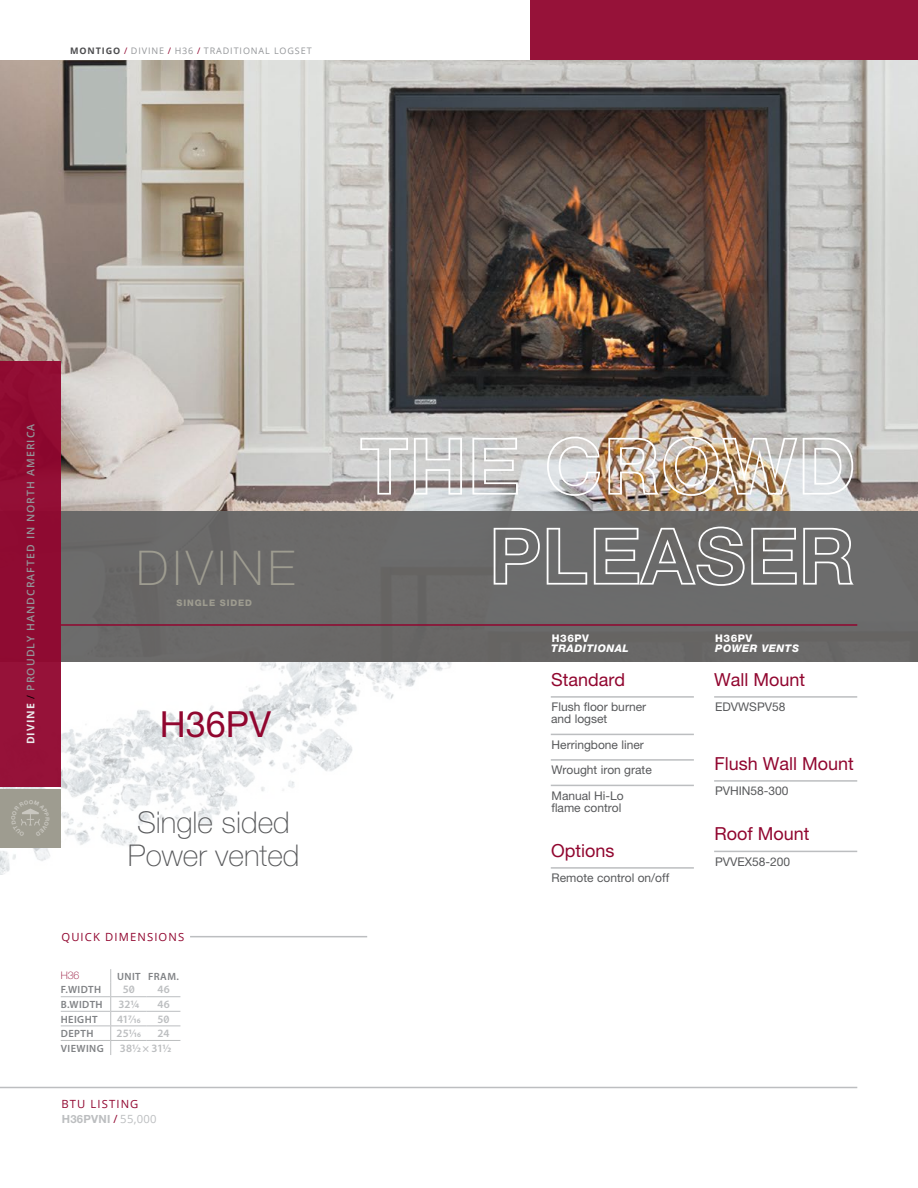
<style>
.page{position:relative;width:918px;height:1188px;background:#fff}
.page>*{position:absolute;margin:0;border:0;box-sizing:border-box;transform-origin:0 0}
.t1{font:79.5px/90px "Helvetica Neue LT Pro Bd Ou";color:#fff;text-align:right}
.t2{font:100 48px "Helvetica Neue LT Pro";letter-spacing:.1em;color:#9e9c90}
.t3{font:36px "Helvetica Neue LT Pro";color:#91062f}
.t4{font:100 30px/33px "Helvetica Neue LT Pro";color:#58595b;text-align:center}
.t5{font:18px "Helvetica Neue LT Pro";color:#91062f}
.t6{font:12px/25.5px "Helvetica Neue LT Pro";color:#58595b}
.t7{font:600 11.25px "Myriad Pro";letter-spacing:.015em;color:#bcbec0}
.t8{font:11.25px "Open Sans";letter-spacing:.1em;color:#91062f}
.t9{font:700 11.25px "Helvetica Neue LT Pro";letter-spacing:.025em;color:#bcbec0}
.t10{font:600 10.5px "Myriad Pro";letter-spacing:.035em;color:#808285}
.t11{font:600 10.5px "Open Sans";letter-spacing:.1em;color:#939598}
.t12{font:italic 800 10.5px "Helvetica Neue LT Pro";letter-spacing:.05em;color:#fff}
.t13{font:800 10.5px "Helvetica Neue LT Pro";letter-spacing:.05em;color:#fff}
.t14{font:100 10.5px "Helvetica Neue LT Pro";color:#91062f}
.t15{font:9px "Open Sans";letter-spacing:.1em;color:#939598}
.t16{font:800 9px "Helvetica Neue LT Pro";letter-spacing:.1em;color:#9e9c90}
.s1{font-weight:700;color:#4d4d4f}
.s2{color:#91062f}
.s3{font-weight:700;color:#eaeaeb}
.s4{font-weight:400;color:#000}
.s5{font-family:"Open Sans";font-weight:400;color:#91062f}
.s6{font-family:"Open Sans";font-weight:400}
</style>
<div class="page">
<img style="left:0;top:661px;width:560px;height:213px">
<div style="left:531px;top:0;width:387px;height:100px;background:#961239"></div>
<hr style="left:0;top:1087px;width:857px;height:1px;background:#bcbec0">
<img style="left:0;top:61px;width:918px;height:450px">
<div style="left:0;top:511px;width:918px;height:150px;background:#666"></div>
<hr style="left:551px;top:696px;width:143px;height:2px;background:#bcbec0">
<hr style="left:551px;top:734px;width:143px;height:1px;background:#bcbec0">
<hr style="left:551px;top:759px;width:143px;height:2px;background:#bcbec0">
<hr style="left:551px;top:785px;width:143px;height:1px;background:#bcbec0">
<hr style="left:551px;top:867px;width:143px;height:2px;background:#bcbec0">
<hr style="left:61px;top:996px;width:50px;height:1px;background:#bcbec0">
<hr style="left:111px;top:996px;width:36px;height:1px;background:#bcbec0">
<hr style="left:147px;top:996px;width:33px;height:1px;background:#bcbec0">
<hr style="left:61px;top:1011px;width:50px;height:1px;background:#bcbec0">
<hr style="left:111px;top:1011px;width:36px;height:1px;background:#bcbec0">
<hr style="left:147px;top:1011px;width:33px;height:1px;background:#bcbec0">
<hr style="left:61px;top:1026px;width:50px;height:1px;background:#bcbec0">
<hr style="left:111px;top:1026px;width:36px;height:1px;background:#bcbec0">
<hr style="left:147px;top:1026px;width:33px;height:1px;background:#bcbec0">
<hr style="left:61px;top:1040px;width:50px;height:1px;background:#bcbec0">
<hr style="left:111px;top:1040px;width:36px;height:1px;background:#bcbec0">
<hr style="left:147px;top:1040px;width:33px;height:1px;background:#bcbec0">
<svg style="left:110px;top:969px;width:1px;height:86px"></svg>
<hr style="left:190px;top:936px;width:177px;height:1px;background:#bcbec0">
<hr style="left:61px;top:624px;width:796px;height:2px;background:#91062f">
<hr style="left:714px;top:696px;width:143px;height:2px;background:#bcbec0">
<hr style="left:714px;top:780px;width:143px;height:2px;background:#bcbec0">
<hr style="left:714px;top:851px;width:143px;height:1px;background:#bcbec0">
<div style="left:0;top:361px;width:61px;height:426px;background:#91062f"></div>
<div style="left:0;top:790px;width:61px;height:58px;background:#9e9c90"></div>
<svg style="left:21px;top:808px;width:19px;height:18px"></svg>
<p class="t15" style="left:70px;top:45px;width:243px"><span class="s1">MONTIGO</span> <span class="s2">/</span> DIVINE <span class="s2">/</span> H36 <span class="s2">/</span> TRADITIONAL LOGSET</p>
<p class="t11" style="left:23px;top:744px;width:322px;rotate:-90deg"><span class="s3">DIVINE</span> <span class="s4">/</span> PROUDLY HANDCRAFTED IN NORTH AMERICA</p>
<h2 class="t2" style="left:137px;top:541px;width:160px">DIVINE</h2>
<p class="t16" style="left:177px;top:597px;width:77px">SINGLE SIDED</p>
<h3 class="t3" style="left:160px;top:702px;width:113px">H36PV</h3>
<h3 class="t4" style="left:128px;top:805px;width:173px">Single sided<br>Power vented</h3>
<p class="t8" style="left:61px;top:929px;width:124px">QUICK DIMENSIONS</p>
<p class="t14" style="left:61px;top:970px;width:20px">H36</p>
<p class="t10" style="left:117px;top:969px;width:63px">UNIT FRAM.</p>
<p class="t10" style="left:61px;top:983px;width:42px">F.WIDTH</p>
<p class="t7" style="left:123px;top:983px;width:14px">50</p>
<p class="t7" style="left:157px;top:983px;width:14px">46</p>
<p class="t10" style="left:61px;top:998px;width:43px">B.WIDTH</p>
<p class="t7" style="left:118px;top:997px;width:22px">321/4</p>
<p class="t7" style="left:157px;top:997px;width:14px">46</p>
<p class="t10" style="left:61px;top:1012px;width:38px">HEIGHT</p>
<p class="t7" style="left:117px;top:1012px;width:25px">417/16</p>
<p class="t7" style="left:157px;top:1012px;width:14px">50</p>
<p class="t10" style="left:61px;top:1027px;width:34px">DEPTH</p>
<p class="t7" style="left:117px;top:1026px;width:26px">251/16</p>
<p class="t7" style="left:158px;top:1026px;width:14px">24</p>
<p class="t10" style="left:61px;top:1042px;width:44px">VIEWING</p>
<p class="t7" style="left:120px;top:1041px;width:53px">381/2 × 311/2</p>
<p class="t8" style="left:61px;top:1096px;width:79px">BTU LISTING</p>
<p class="t9" style="left:62px;top:1112px;width:96px">H36PVNI <span class="s5">/</span> <span class="s6">55,000</span></p>
<h1 class="t1" style="left:360px;top:419px;width:498px">THE CROWD<br>PLEASER</h1>
<p class="t13" style="left:552px;top:632px;width:39px">H36PV</p>
<p class="t12" style="left:551px;top:642px;width:79px">TRADITIONAL</p>
<h3 class="t5" style="left:551px;top:669px;width:76px">Standard</h3>
<p class="t6" style="left:551px;top:701px;width:96px;line-height:12px">Flush floor burner and logset</p>
<p class="t6" style="left:551px;top:731px;width:102px">Herringbone liner<br>Wrought iron grate<br>Manual Hi-Lo</p>
<p class="t6" style="left:551px;top:794px;width:72px">flame control</p>
<h3 class="t5" style="left:551px;top:840px;width:65px">Options</h3>
<p class="t6" style="left:552px;top:865px;width:119px">Remote control on/off</p>
<p class="t13" style="left:715px;top:632px;width:39px">H36PV</p>
<p class="t12" style="left:715px;top:642px;width:85px">POWER VENTS</p>
<h3 class="t5" style="left:714px;top:669px;width:93px">Wall Mount</h3>
<p class="t6" style="left:715px;top:694px;width:72px">EDVWSPV58</p>
<h3 class="t5" style="left:715px;top:753px;width:141px">Flush Wall Mount</h3>
<p class="t6" style="left:715px;top:778px;width:75px">PVHIN58-300</p>
<h3 class="t5" style="left:715px;top:823px;width:97px">Roof Mount</h3>
<p class="t6" style="left:715px;top:848px;width:77px">PVVEX58-200</p>
</div>
